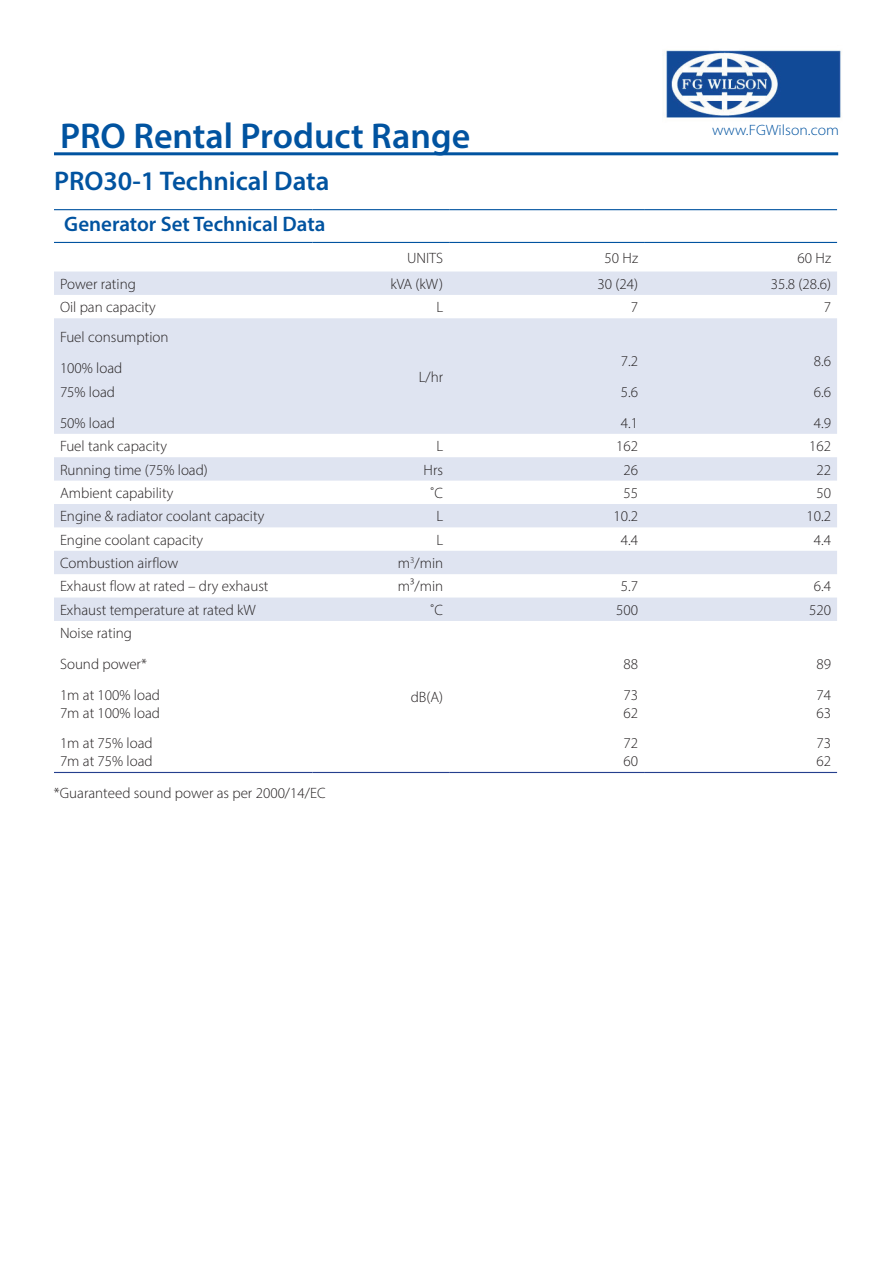
<style>
.page{position:relative;width:893px;height:1263px;background:#fff}
.page>*{position:absolute;margin:0;border:0;box-sizing:border-box;transform-origin:0 0}
.t1{font:600 36px "Myriad Pro";color:#0153a0}
.t2{font:600 27px "Myriad Pro";color:#0153a0}
.t3{font:600 21px "Myriad Pro";color:#0153a0}
.t4{font:300 15px/30.8px "Myriad Pro";color:#231f20}
.t5{font:300 15px "Myriad Pro";color:#0153a0;scale:1.05 1}
</style>
<div class="page">
<hr style="left:54px;top:152px;width:784px;height:3px;background:#0153a0">
<img style="left:663px;top:50px;width:178px;height:68px">
<svg style="left:54px;top:271px;width:783px;height:350px;fill:#dfe4f1"></svg>
<hr style="left:54px;top:209px;width:259px;height:1px;background:#0153a0">
<hr style="left:313px;top:209px;width:136px;height:1px;background:#0153a0">
<hr style="left:449px;top:209px;width:195px;height:1px;background:#0153a0">
<hr style="left:644px;top:209px;width:193px;height:1px;background:#0153a0">
<hr style="left:54px;top:242px;width:259px;height:1px;background:#0153a0">
<hr style="left:313px;top:242px;width:136px;height:1px;background:#0153a0">
<hr style="left:449px;top:242px;width:195px;height:1px;background:#0153a0">
<hr style="left:644px;top:242px;width:193px;height:1px;background:#0153a0">
<hr style="left:54px;top:772px;width:259px;height:1px;background:#253f8e">
<hr style="left:313px;top:772px;width:136px;height:1px;background:#253f8e">
<hr style="left:449px;top:772px;width:195px;height:1px;background:#253f8e">
<hr style="left:644px;top:772px;width:193px;height:1px;background:#253f8e">
<h1 class="t1" style="left:60px;top:113px;width:412px">PRO Rental Product Range</h1>
<p class="t5" style="left:712px;top:121px;width:122px">www.FGWilson.com</p>
<h2 class="t2" style="left:54px;top:164px;width:277px">PRO30-1 Technical Data</h2>
<h3 class="t3" style="left:64px;top:211px;width:263px">Generator Set Technical Data</h3>
<p class="t4" style="left:407px;top:242px;width:37px">UNITS</p>
<p class="t4" style="left:604px;top:242px;width:35px">50 Hz</p>
<p class="t4" style="left:797px;top:242px;width:35px">60 Hz</p>
<p class="t4" style="left:60px;top:268px;width:77px">Power rating</p>
<p class="t4" style="left:390px;top:268px;width:54px">kVA (kW)</p>
<p class="t4" style="left:598px;top:268px;width:42px">30 (24)</p>
<p class="t4" style="left:771px;top:268px;width:62px">35.8 (28.6)</p>
<p class="t4" style="left:60px;top:292px;width:97px">Oil pan capacity</p>
<p class="t4" style="left:436px;top:292px;width:8px">L</p>
<p class="t4" style="left:631px;top:292px;width:9px">7</p>
<p class="t4" style="left:824px;top:292px;width:9px">7</p>
<p class="t4" style="left:60px;top:321px;width:110px">Fuel consumption<br>100% load</p>
<p class="t4" style="left:60px;top:377px;width:57px">75% load<br>50% load</p>
<p class="t4" style="left:621px;top:346px;width:19px;text-align:justify">7.2<br>5.6<br>4.1</p>
<p class="t4" style="left:814px;top:346px;width:19px;text-align:justify">8.6<br>6.6<br>4.9</p>
<p class="t4" style="left:419px;top:361px;width:26px">L/hr</p>
<p class="t4" style="left:60px;top:431px;width:108px">Fuel tank capacity</p>
<p class="t4" style="left:436px;top:431px;width:8px">L</p>
<p class="t4" style="left:616px;top:431px;width:23px">162</p>
<p class="t4" style="left:809px;top:431px;width:23px">162</p>
<p class="t4" style="left:60px;top:454px;width:149px">Running time (75% load)</p>
<p class="t4" style="left:423px;top:454px;width:21px">Hrs</p>
<p class="t4" style="left:623px;top:454px;width:16px">26</p>
<p class="t4" style="left:816px;top:454px;width:16px">22</p>
<p class="t4" style="left:60px;top:477px;width:115px">Ambient capability</p>
<p class="t4" style="left:430px;top:477px;width:15px">˚C</p>
<p class="t4" style="left:623px;top:477px;width:16px">55</p>
<p class="t4" style="left:816px;top:477px;width:16px">50</p>
<p class="t4" style="left:60px;top:501px;width:206px">Engine &amp; radiator coolant capacity</p>
<p class="t4" style="left:436px;top:501px;width:8px">L</p>
<p class="t4" style="left:613px;top:501px;width:26px">10.2</p>
<p class="t4" style="left:806px;top:501px;width:26px">10.2</p>
<p class="t4" style="left:60px;top:524px;width:145px">Engine coolant capacity</p>
<p class="t4" style="left:436px;top:524px;width:8px">L</p>
<p class="t4" style="left:621px;top:524px;width:19px">4.4</p>
<p class="t4" style="left:814px;top:524px;width:19px">4.4</p>
<p class="t4" style="left:60px;top:547px;width:120px">Combustion airflow</p>
<p class="t4" style="left:398px;top:547px;width:47px">m<sup>3</sup>/min</p>
<p class="t4" style="left:60px;top:571px;width:210px">Exhaust flow at rated – dry exhaust</p>
<p class="t4" style="left:398px;top:571px;width:47px">m³/min</p>
<p class="t4" style="left:621px;top:571px;width:19px">5.7</p>
<p class="t4" style="left:814px;top:571px;width:19px">6.4</p>
<p class="t4" style="left:60px;top:594px;width:197px">Exhaust temperature at rated kW</p>
<p class="t4" style="left:430px;top:594px;width:15px">˚C</p>
<p class="t4" style="left:616px;top:594px;width:23px">500</p>
<p class="t4" style="left:809px;top:594px;width:23px">520</p>
<p class="t4" style="left:60px;top:618px;width:102px">Noise rating<br>Sound power*<br>1m at 100% load</p>
<p class="t4" style="left:60px;top:697px;width:102px">7m at 100% load<br>1m at 75% load</p>
<p class="t4" style="left:60px;top:746px;width:94px">7m at 75% load</p>
<p class="t4" style="left:816px;top:648px;width:16px">89<br>74</p>
<p class="t4" style="left:816px;top:697px;width:16px">63<br>73</p>
<p class="t4" style="left:816px;top:746px;width:16px">62</p>
<p class="t4" style="left:623px;top:648px;width:16px">88<br>73</p>
<p class="t4" style="left:623px;top:697px;width:16px">62<br>72</p>
<p class="t4" style="left:623px;top:746px;width:16px">60</p>
<p class="t4" style="left:411px;top:682px;width:34px">dB(A)</p>
<p class="t4" style="left:54px;top:777px;width:273px">*Guaranteed sound power as per 2000/14/EC</p>
</div>
